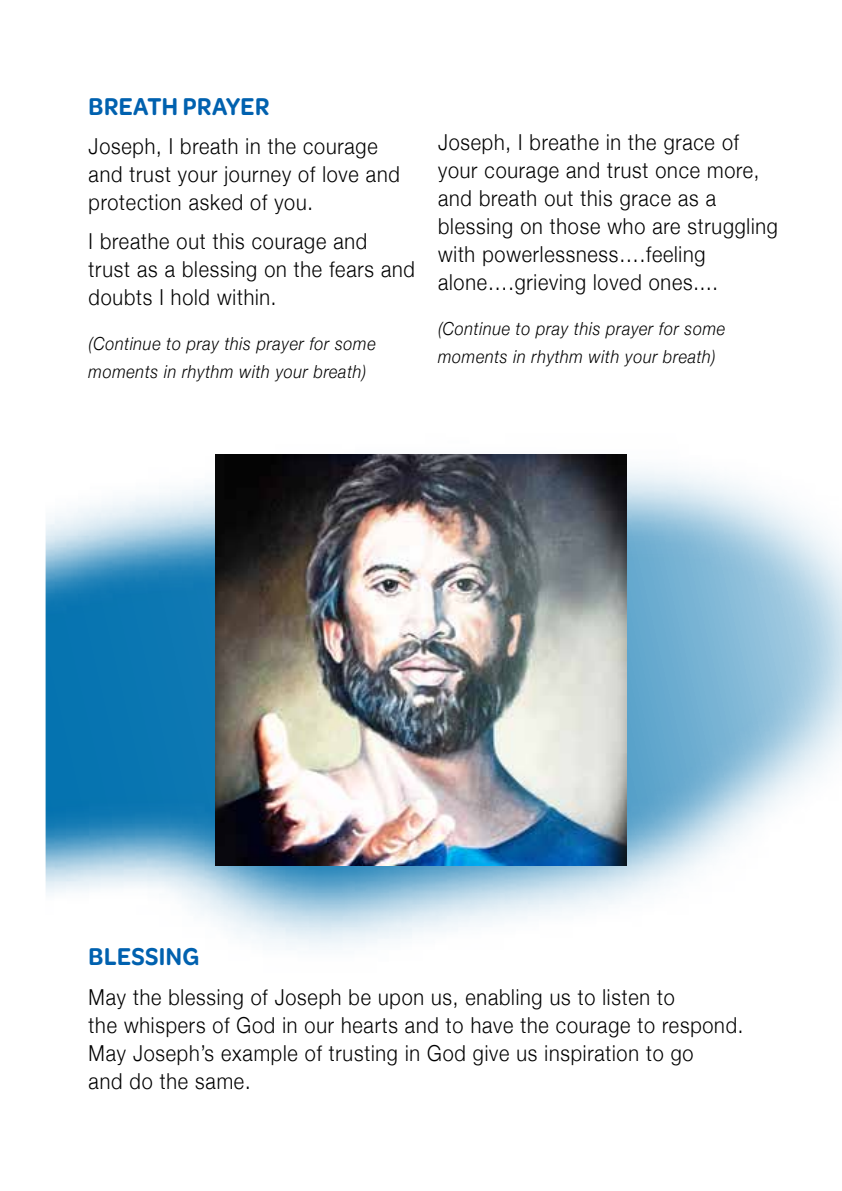
<style>
.page{position:relative;width:842px;height:1191px;background:#fff}
.page>*{position:absolute;margin:0;border:0;box-sizing:border-box;transform-origin:0 0}
.t1{font:600 26px "Omnes";letter-spacing:.02em;color:#0061af;scale:.9 1}
.t2{font:300 22px/28px "Helvetica Neue";letter-spacing:.04em;color:#000;scale:.9 1}
.t3{font:italic 300 18px/28px "Helvetica Neue";letter-spacing:.04em;color:#000;scale:.9 1}
</style>
<div class="page">
<img style="left:45px;top:454px;width:797px;height:494px">
<p class="t1" style="left:89px;top:88px;width:202px">BREATH PRAYER</p>
<p class="t2" style="left:89px;top:130px;width:347px">Joseph, I breath in the courage and trust your journey of love and protection asked of you.</p>
<p class="t2" style="left:89px;top:226px;width:364px">I breathe out this courage and<br>trust as a blessing on the fears and doubts I hold within.</p>
<p class="t3" style="left:89px;top:329px;width:321px">(Continue to pray this prayer for some moments in rhythm with your breath)</p>
<p class="t2" style="left:438px;top:127px;width:379px">Joseph, I breathe in the grace of your courage and trust once more, and breath out this grace as a blessing on those who are struggling with powerlessness….feeling alone….grieving loved ones....</p>
<p class="t3" style="left:438px;top:314px;width:321px">(Continue to pray this prayer for some moments in rhythm with your breath)</p>
<p class="t1" style="left:89px;top:938px;width:125px">BLESSING</p>
<p class="t2" style="left:89px;top:981px;width:729px">May the blessing of Joseph be upon us, enabling us to listen to<br>the whispers of God in our hearts and to have the courage to respond.<br>May Joseph’s example of trusting in God give us inspiration to go<br>and do the same.</p>
</div>
